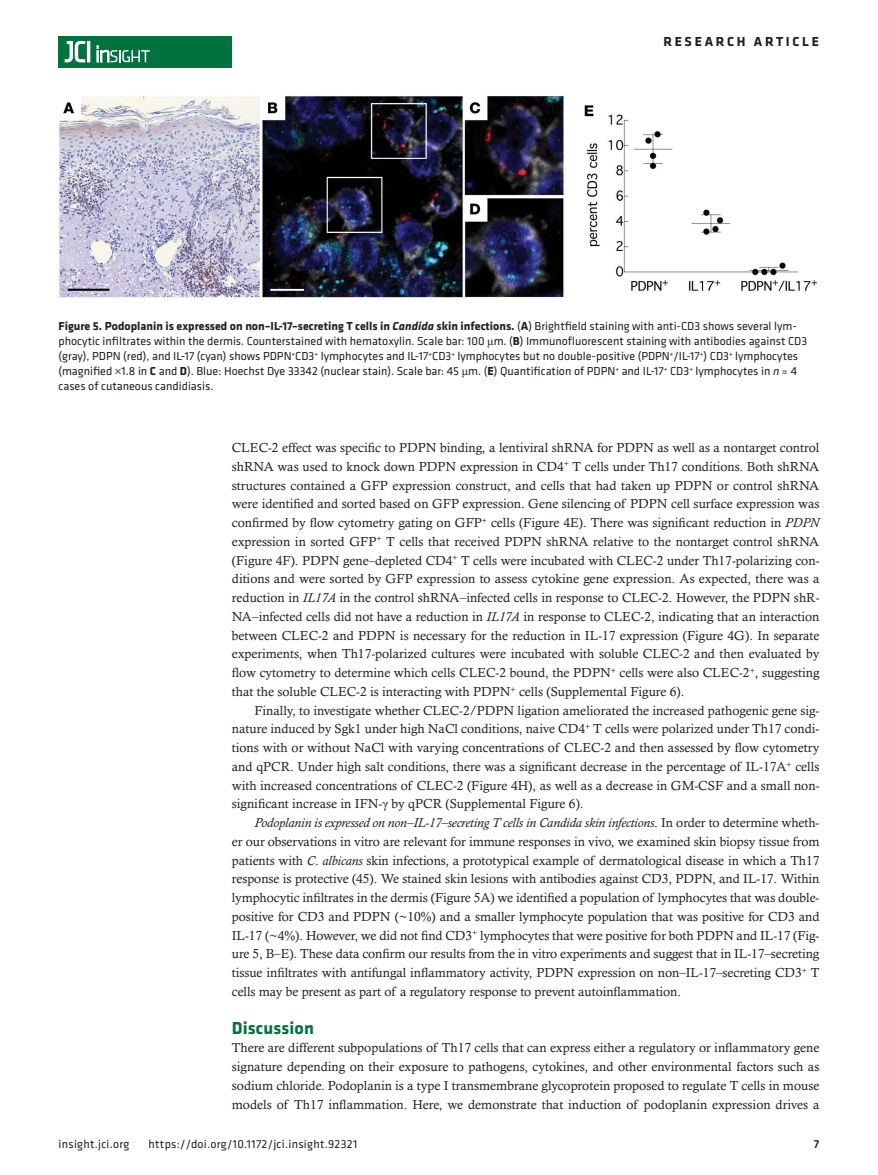
<style>
.page{position:relative;width:878px;height:1175px;background:#fff}
.page>*{position:absolute;margin:0;border:0;box-sizing:border-box;transform-origin:0 0}
.t1{font:700 18px "Klavika";letter-spacing:.01em;color:#00723e}
.t2{font:700 13.5px "Klavika Basic";letter-spacing:.2em;color:#231f20}
.t3{font:13.2px/18.8px "Calisto MT Std";color:#231f20;text-align:justify}
.t4{font:12px/15px "Klavika Basic";color:#231f20}
.t5{font:12px "Klavika Basic";letter-spacing:.025em;color:#231f20}
.t6{font:500 12px "Klavika Basic";color:#231f20}
.s1{font-weight:700}
.s2{font-weight:700;font-style:italic}
.s3{font-family:"Times New Roman"}
.s4{font-family:"Lyon Text"}
.s5{font-style:italic}
</style>
<div class="page">
<div style="left:59px;top:36px;width:173px;height:31px;background:#00723e"></div>
<hr style="left:87px;top:41px;width:3px;height:21px;background:#fff">
<svg style="left:64px;top:41px;width:21px;height:22px"></svg>
<svg style="left:97px;top:46px;width:53px;height:16px"></svg>
<img style="left:59px;top:96px;width:757px;height:202px">
<p class="t2" style="left:663px;top:32px;width:157px">RESEARCH ARTICLE</p>
<p class="t4" style="left:58px;top:318px;width:750px"><span class="s1">Figure 5. Podoplanin is expressed on non–IL-17–secreting T cells in</span> <span class="s2">Candida</span> <span class="s1">skin infections.</span> (<span class="s1">A</span>) Brightfield staining with anti-CD3 shows several lym&shy;phocytic infiltrates within the dermis. Counterstained with hematoxylin. Scale bar: 100 <span class="s3">μ</span>m. (<span class="s1">B</span>) Immunofluorescent staining with antibodies against CD3 (gray), PDPN (red), and IL-17 (cyan) shows PDPN<sup>+</sup>CD3<sup>+</sup> lymphocytes and IL-17<sup>+</sup>CD3<sup>+</sup> lymphocytes but no double-positive (PDPN<sup>+</sup>/IL-17<sup>+</sup>) CD3<sup>+</sup> lymphocytes (magnified <span class="s4">×</span>1.8 in <span class="s1">C</span> and <span class="s1">D</span>). Blue: Hoechst Dye 33342 (nuclear stain). Scale bar: 45 <span class="s3">μ</span>m. (<span class="s1">E</span>) Quantification of PDPN<sup>+</sup> and IL-17<sup>+</sup> CD3<sup>+</sup> lymphocytes in <span class="s5">n</span> = 4 cases of cutaneous candidiasis.</p>
<p class="t3" style="left:232px;top:438px;width:589px">CLEC-2 effect was specific to PDPN binding, a lentiviral shRNA for PDPN as well as a nontarget control shRNA was used to knock down PDPN expression in CD4<sup>+</sup> T cells under Th17 conditions. Both shRNA structures contained a GFP expression construct, and cells that had taken up PDPN or control shRNA were identified and sorted based on GFP expression. Gene silencing of PDPN cell surface expression was confirmed by flow cytometry gating on GFP<sup>+</sup> cells (Figure 4E). There was significant reduction in <span class="s5">PDPN </span>expression in sorted GFP<sup>+</sup> T cells that received PDPN shRNA relative to the nontarget control shRNA (Figure 4F). PDPN gene–depleted CD4<sup>+</sup> T cells were incubated with CLEC-2 under Th17-polarizing con&shy;ditions and were sorted by GFP expression to assess cytokine gene expression. As expected, there was a reduction in <span class="s5">IL17A</span> in the control shRNA–infected cells in response to CLEC-2. However, the PDPN shR-NA–infected cells did not have a reduction in <span class="s5">IL17A</span> in response to CLEC-2, indicating that an interaction between CLEC-2 and PDPN is necessary for the reduction in IL-17 expression (Figure 4G). In separate experiments, when Th17-polarized cultures were incubated with soluble CLEC-2 and then evaluated by flow cytometry to determine which cells CLEC-2 bound, the PDPN<sup>+</sup> cells were also CLEC-2<sup>+</sup>, suggesting that the soluble CLEC-2 is interacting with PDPN<sup>+</sup> cells (Supplemental Figure 6).</p>
<p class="t3" style="left:232px;top:700px;width:589px;text-indent:22px">Finally, to investigate whether CLEC-2/PDPN ligation ameliorated the increased pathogenic gene sig&shy;nature induced by Sgk1 under high NaCl conditions, naive CD4<sup>+</sup> T cells were polarized under Th17 condi&shy;tions with or without NaCl with varying concentrations of CLEC-2 and then assessed by flow cytometry and qPCR. Under high salt conditions, there was a significant decrease in the percentage of IL-17A<sup>+</sup> cells with increased concentrations of CLEC-2 (Figure 4H), as well as a decrease in GM-CSF and a small non&shy;significant increase in IFN-<span class="s3">γ</span> by qPCR (Supplemental Figure 6).</p>
<p class="t3" style="left:232px;top:813px;width:589px;text-indent:22px"><span class="s5">Podoplanin is expressed on non–IL-17–secreting T cells in Candida skin infections</span>. In order to determine wheth&shy;er our observations in vitro are relevant for immune responses in vivo, we examined skin biopsy tissue from patients with <span class="s5">C</span>. <span class="s5">albicans</span> skin infections, a prototypical example of dermatological disease in which a Th17 response is protective (45). We stained skin lesions with antibodies against CD3, PDPN, and IL-17. Within lymphocytic infiltrates in the dermis (Figure 5A) we identified a population of lymphocytes that was double&shy;positive for CD3 and PDPN (~10%) and a smaller lymphocyte population that was positive for CD3 and IL-17 (~4%). However, we did not find CD3<sup>+</sup> lymphocytes that were positive for both PDPN and IL-17 (Fig&shy;ure 5, B–E). These data confirm our results from the in vitro experiments and suggest that in IL-17–secreting tissue infiltrates with antifungal inflammatory activity, PDPN expression on non–IL-17–secreting CD3<sup>+</sup> T cells may be present as part of a regulatory response to prevent autoinflammation.</p>
<h1 class="t1" style="left:232px;top:1014px;width:84px">Discussion</h1>
<p class="t3" style="left:232px;top:1038px;width:589px">There are different subpopulations of Th17 cells that can express either a regulatory or inflammatory gene signature depending on their exposure to pathogens, cytokines, and other environmental factors such as sodium chloride. Podoplanin is a type I transmembrane glycoprotein proposed to regulate T cells in mouse models of Th17 inflammation. Here, we demonstrate that induction of podoplanin expression drives a</p>
<p class="t5" style="left:58px;top:1135px;width:72px">insight.jci.org</p>
<p class="t5" style="left:148px;top:1135px;width:210px">https://doi.org/10.1172/jci.insight.92321</p>
<p class="t6" style="left:813px;top:1135px;width:7px">7</p>
</div>
